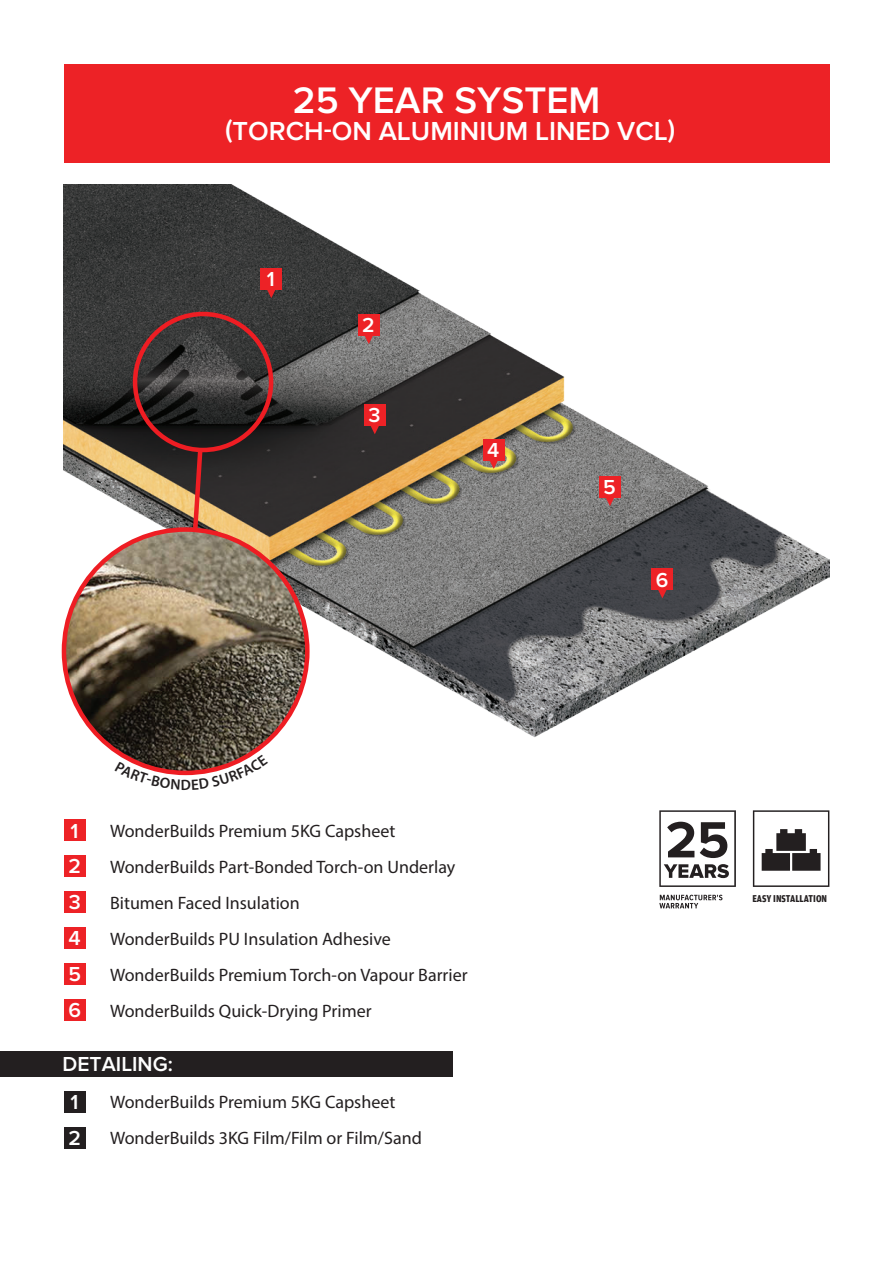
<style>
.page{position:relative;width:893px;height:1263px;background:#fff}
.page>*{position:absolute;margin:0;border:0;box-sizing:border-box;transform-origin:0 0}
.t1{font:700 52.8px "Proxima Nova";color:#231f20}
.t2{font:600 38.25px "Proxima Nova";color:#fff}
.t3{font:600 27px "Proxima Nova";color:#fff}
.t4{font:600 21px/35.8px "Proxima Nova";color:#fff}
.t5{font:18px/36px "Myriad Pro";color:#231f20}
.t6{font:700 10.5px "Amplitude Cond";color:#231f20}
</style>
<div class="page">
<div style="left:64px;top:820px;width:21px;height:21px;background:#ed2226"></div>
<div style="left:64px;top:856px;width:21px;height:21px;background:#ed2226"></div>
<div style="left:64px;top:891px;width:21px;height:22px;background:#ed2226"></div>
<div style="left:64px;top:927px;width:21px;height:22px;background:#ed2226"></div>
<div style="left:64px;top:963px;width:21px;height:22px;background:#ed2226"></div>
<div style="left:64px;top:999px;width:21px;height:21px;background:#ed2226"></div>
<svg style="left:659px;top:810px;width:77px;height:77px"></svg>
<svg style="left:659px;top:895px;width:63px;height:13px"></svg>
<svg style="left:753px;top:810px;width:76px;height:77px"></svg>
<div style="left:64px;top:64px;width:765px;height:99px;background:#ed2226"></div>
<div style="left:64px;top:1091px;width:21px;height:21px;background:#231f20"></div>
<div style="left:64px;top:1127px;width:21px;height:21px;background:#231f20"></div>
<div style="left:0;top:1052px;width:453px;height:25px;background:#231f20"></div>
<img style="left:64px;top:184px;width:765px;height:570px">
<div style="left:133px;top:312px;width:140px;height:140px;border:4px solid #ee1d23;border-radius:50%"></div>
<svg style="left:190px;top:445px;width:15px;height:83px"></svg>
<svg style="left:267px;top:290px;width:9px;height:8px"></svg>
<div style="left:261px;top:268px;width:21px;height:22px;background:#ed2226"></div>
<svg style="left:364px;top:336px;width:9px;height:8px"></svg>
<div style="left:358px;top:314px;width:21px;height:22px;background:#ed2226"></div>
<svg style="left:370px;top:426px;width:9px;height:8px"></svg>
<div style="left:364px;top:405px;width:21px;height:21px;background:#ed2226"></div>
<svg style="left:489px;top:461px;width:9px;height:8px"></svg>
<div style="left:483px;top:439px;width:21px;height:22px;background:#ed2226"></div>
<svg style="left:605px;top:498px;width:10px;height:8px"></svg>
<div style="left:599px;top:476px;width:22px;height:22px;background:#ed2226"></div>
<svg style="left:658px;top:590px;width:9px;height:8px"></svg>
<div style="left:652px;top:569px;width:21px;height:21px;background:#ed2226"></div>
<img style="left:64px;top:529px;width:243px;height:244px;border-radius:122px">
<svg style="left:116px;top:754px;width:139px;height:22px"></svg>
<h2 class="t2" style="left:293px;top:79px;width:309px">25 YEAR SYSTEM</h2>
<h3 class="t3" style="left:225px;top:116px;width:452px">(TORCH-ON ALUMINIUM LINED VCL)</h3>
<p class="t4" style="left:267px;top:262px;width:9px">1</p>
<p class="t4" style="left:362px;top:308px;width:14px">2</p>
<p class="t4" style="left:368px;top:398px;width:14px">3</p>
<p class="t4" style="left:487px;top:433px;width:14px">4</p>
<p class="t4" style="left:603px;top:470px;width:14px">5</p>
<p class="t4" style="left:656px;top:562px;width:14px">6</p>
<p class="t4" style="left:68px;top:813px;width:14px">1<br>2<br>3<br>4<br>5<br>6</p>
<h1 class="t1" style="left:665px;top:809px;width:65px">25</h1>
<p class="t5" style="left:110px;top:813px;width:359px">WonderBuilds Premium 5KG Capsheet WonderBuilds Part-Bonded Torch-on Underlay Bitumen Faced Insulation<br>WonderBuilds PU Insulation Adhesive WonderBuilds Premium Torch-on Vapour Barrier WonderBuilds Quick-Drying Primer</p>
<p class="t4" style="left:63px;top:1047px;width:112px">DETAILING:</p>
<p class="t4" style="left:68px;top:1084px;width:14px">1<br>2</p>
<p class="t5" style="left:110px;top:1084px;width:313px">WonderBuilds Premium 5KG Capsheet<br>WonderBuilds 3KG Film/Film or Film/Sand</p>
<p class="t6" style="left:752px;top:892px;width:76px">EASY INSTALLATION</p>
</div>
